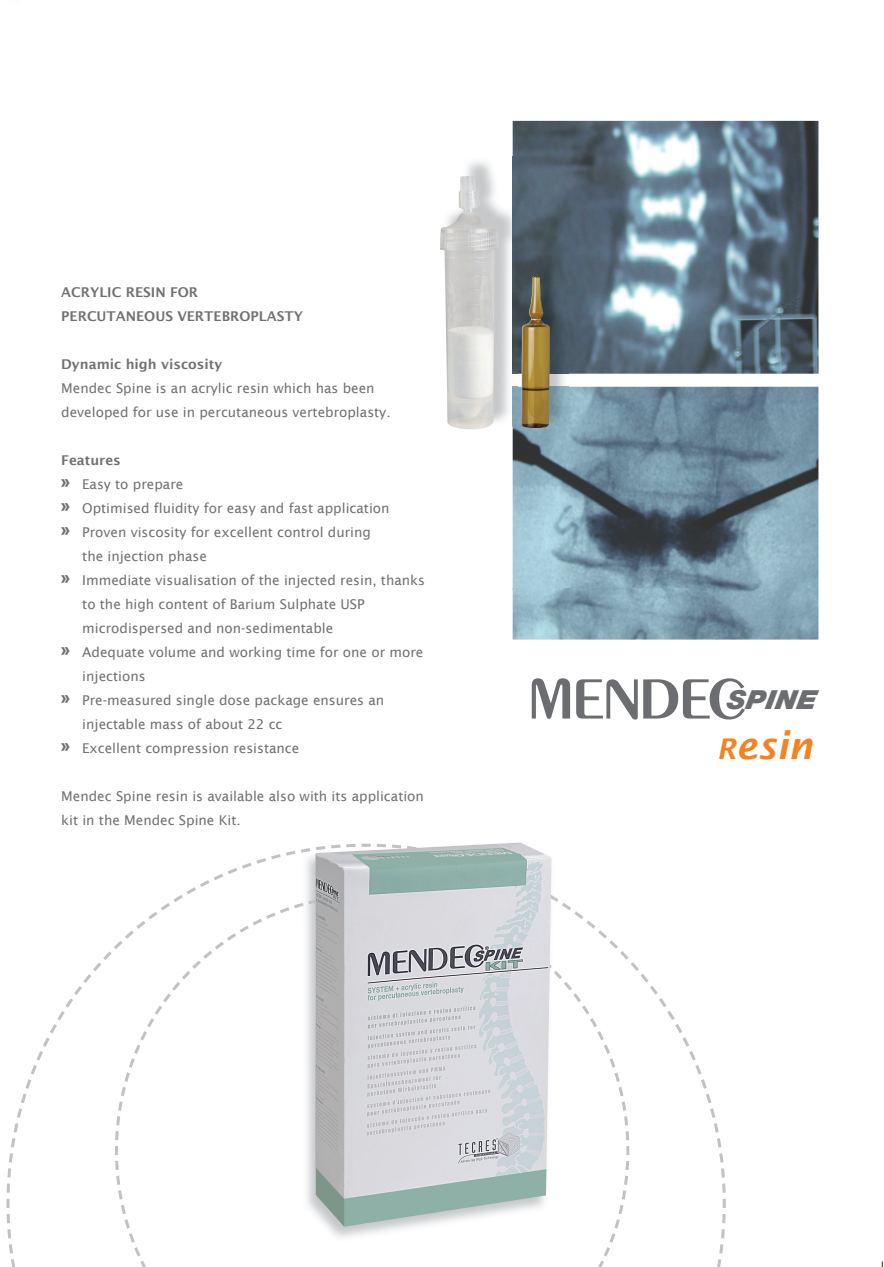
<style>
.page{position:relative;width:884px;height:1267px;background:#fff}
.page>*{position:absolute;margin:0;border:0;box-sizing:border-box;transform-origin:0 0}
.t1{font:italic 600 37.5px "Lucida Sans";color:#f58220}
.t2{font:italic 900 26.25px "Helvetica Neue";letter-spacing:.01em;color:#6c6d70;scale:1.06 1}
.t3{font:13.5px/24px "Lucida Sans";color:#717074}
.t4{font:600 13.5px/24px "Lucida Sans";color:#717074}
.s1{font-family:"Techno";font-size:18px}
.s2{font-size:28.5px}
</style>
<div class="page">
<img style="left:512px;top:121px;width:306px;height:252px">
<svg style="left:532px;top:678px;width:38px;height:40px"></svg>
<svg style="left:576px;top:679px;width:61px;height:40px"></svg>
<svg style="left:643px;top:678px;width:102px;height:41px"></svg>
<svg style="left:9px;top:849px;width:714px;height:308px"></svg>
<svg style="left:629px;top:1154px;width:97px;height:112px"></svg>
<svg style="left:7px;top:1157px;width:8px;height:109px"></svg>
<svg style="left:115px;top:893px;width:514px;height:373px"></svg>
<img style="left:512px;top:387px;width:306px;height:252px">
<img style="left:467px;top:161px;width:50px;height:260px">
<img style="left:512px;top:157px;width:5px;height:216px">
<img style="left:512px;top:387px;width:5px;height:40px">
<img style="left:440px;top:176px;width:59px;height:253px">
<img style="left:523px;top:255px;width:45px;height:170px">
<img style="left:521px;top:274px;width:29px;height:154px">
<img style="left:302px;top:852px;width:252px;height:388px">
<img style="left:302px;top:848px;width:13px;height:4px">
<img style="left:302px;top:893px;width:13px;height:13px">
<img style="left:315px;top:842px;width:236px;height:384px">
<p class="t4" style="left:61px;top:280px;width:243px">ACRYLIC RESIN FOR<br>PERCUTANEOUS VERTEBROPLASTY</p>
<p class="t4" style="left:61px;top:352px;width:162px">Dynamic high viscosity</p>
<p class="t3" style="left:61px;top:376px;width:331px">Mendec Spine is an acrylic resin which has been developed for use in percutaneous vertebroplasty.</p>
<p class="t4" style="left:61px;top:448px;width:61px">Features</p>
<p class="t3" style="left:61px;top:472px;width:124px"><span class="s1">»</span> Easy to prepare</p>
<p class="t3" style="left:61px;top:496px;width:330px"><span class="s1">»</span> Optimised fluidity for easy and fast application</p>
<p class="t3" style="left:61px;top:520px;width:311px"><span class="s1">»</span> Proven viscosity for excellent control during</p>
<p class="t3" style="left:82px;top:544px;width:126px">the injection phase</p>
<p class="t3" style="left:61px;top:568px;width:365px"><span class="s1">»</span> Immediate visualisation of the injected resin, thanks</p>
<p class="t3" style="left:82px;top:592px;width:284px">to the high content of Barium Sulphate USP</p>
<p class="t3" style="left:82px;top:616px;width:252px">microdispersed and non-sedimentable</p>
<p class="t3" style="left:61px;top:640px;width:363px"><span class="s1">»</span> Adequate volume and working time for one or more</p>
<p class="t3" style="left:82px;top:664px;width:65px">injections</p>
<p class="t3" style="left:61px;top:688px;width:324px"><span class="s1">»</span> Pre-measured single dose package ensures an</p>
<p class="t3" style="left:82px;top:712px;width:202px">injectable mass of about 22 cc</p>
<p class="t3" style="left:61px;top:736px;width:240px"><span class="s1">»</span> Excellent compression resistance</p>
<p class="t3" style="left:61px;top:784px;width:364px">Mendec Spine resin is available also with its application kit in the Mendec Spine Kit.</p>
<h2 class="t2" style="left:726px;top:690px;width:86px">SPINE</h2>
<h1 class="t1" style="left:716px;top:722px;width:97px"><span class="s2">R</span>esin</h1>
</div>
